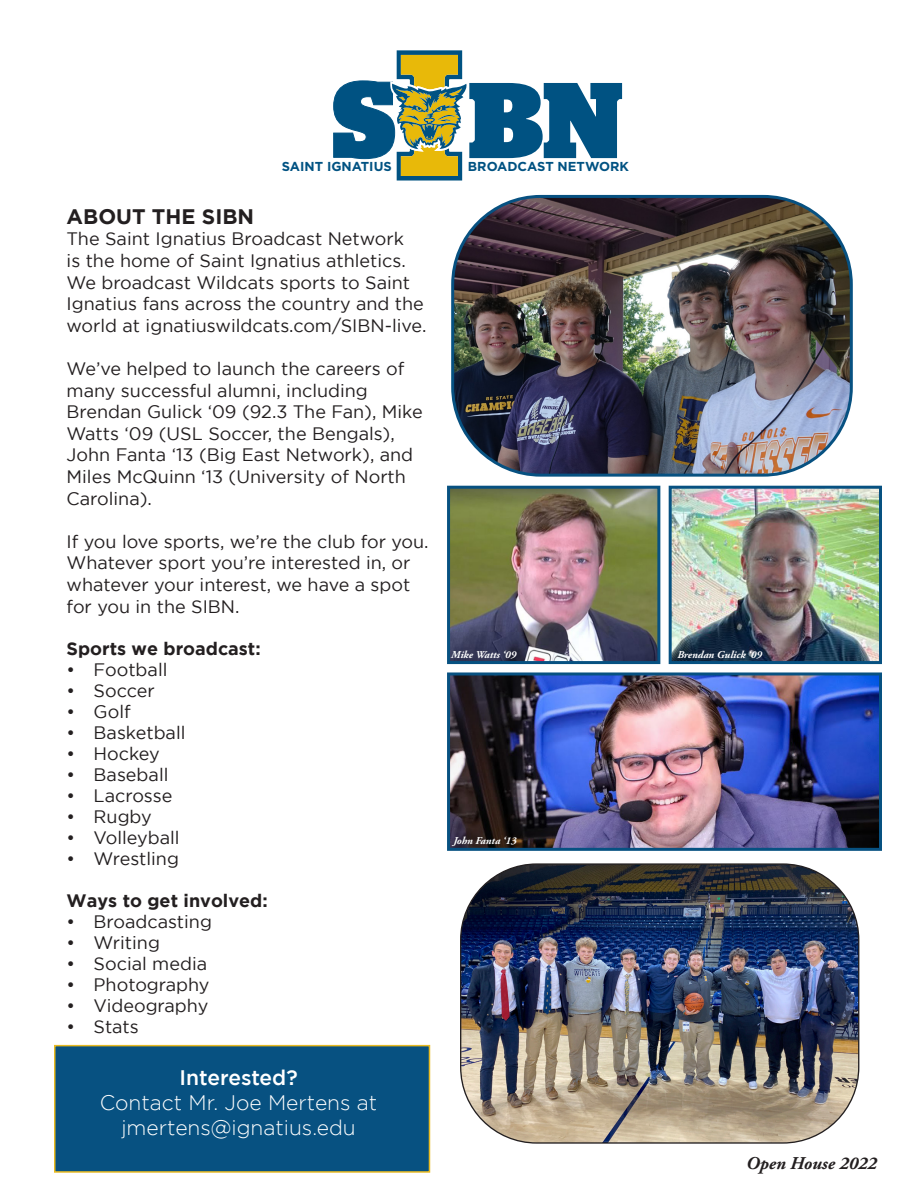
<style>
.page{position:relative;width:918px;height:1188px;background:#fff}
.page>*{position:absolute;margin:0;border:0;box-sizing:border-box;transform-origin:0 0}
.t1{font:900 107.4px "Stag";color:#005282}
.t2{font:300 21px "Gotham";color:#fff}
.t3{font:700 21px "Gotham";color:#231f20}
.t4{font:500 21px "Gotham";color:#fff}
.t5{font:18px/21.6px "Gotham";color:#231f20}
.t6{font:700 18px "Gotham";color:#231f20}
.t7{font:italic 700 18px "Adobe Garamond Pro";color:#231f20}
.t8{font:700 13.05px "Gotham";color:#005282}
.t9{font:italic 700 10.5px "Adobe Garamond Pro";color:#fff}
</style>
<div class="page">
<img style="left:455px;top:196px;width:394px;height:277px">
<div style="left:451px;top:195px;width:402px;height:282px;border:3px solid #075181;border-radius:88px"></div>
<img style="left:451px;top:490px;width:205px;height:170px">
<div style="left:447px;top:486px;width:213px;height:178px;border:3px solid #075181"></div>
<img style="left:461px;top:865px;width:398px;height:277px">
<div style="left:54px;top:1045px;width:376px;height:128px;background:#075181;border:2px solid #e7b920"></div>
<svg style="left:333px;top:50px;width:134px;height:131px"></svg>
<img style="left:673px;top:490px;width:205px;height:170px">
<div style="left:669px;top:486px;width:213px;height:178px;border:3px solid #075181"></div>
<img style="left:451px;top:676px;width:427px;height:171px">
<div style="left:447px;top:672px;width:435px;height:179px;border:3px solid #075181"></div>
<p class="t1" style="left:333px;top:57px;width:64px">S</p>
<p class="t8" style="left:282px;top:158px;width:112px">SAINT IGNATIUS</p>
<p class="t3" style="left:67px;top:204px;width:189px">ABOUT THE SIBN</p>
<p class="t5" style="left:67px;top:228px;width:361px">The Saint Ignatius Broadcast Network<br>is the home of Saint Ignatius athletics.<br>We broadcast Wildcats sports to Saint Ignatius fans across the country and the world at ignatiuswildcats.com/SIBN-live.</p>
<p class="t5" style="left:67px;top:358px;width:339px">We’ve helped to launch the careers of many successful alumni, including</p>
<p class="t5" style="left:67px;top:401px;width:358px">Brendan Gulick ‘09 (92.3 The Fan), Mike<br>Watts ‘09 (USL Soccer, the Bengals),<br>John Fanta ‘13 (Big East Network), and<br>Miles McQuinn ‘13 (University of North<br>Carolina).</p>
<p class="t5" style="left:67px;top:530px;width:364px">If you love sports, we’re the club for you.<br>Whatever sport you’re interested in, or whatever your interest, we have a spot for you in the SIBN.</p>
<p class="t6" style="left:67px;top:638px;width:196px">Sports we broadcast:</p>
<p class="t5" style="left:67px;top:659px;width:102px">• Football</p>
<p class="t5" style="left:67px;top:680px;width:90px">• Soccer</p>
<p class="t5" style="left:67px;top:701px;width:66px">• Golf</p>
<p class="t5" style="left:67px;top:722px;width:120px">• Basketball</p>
<p class="t5" style="left:67px;top:743px;width:95px">• Hockey</p>
<p class="t5" style="left:67px;top:764px;width:103px">• Baseball</p>
<p class="t5" style="left:67px;top:785px;width:107px">• Lacrosse</p>
<p class="t5" style="left:67px;top:806px;width:87px">• Rugby</p>
<p class="t5" style="left:67px;top:827px;width:115px">• Volleyball</p>
<p class="t5" style="left:67px;top:848px;width:114px">• Wrestling</p>
<p class="t6" style="left:67px;top:890px;width:203px">Ways to get involved:</p>
<p class="t5" style="left:67px;top:911px;width:147px">• Broadcasting</p>
<p class="t5" style="left:67px;top:932px;width:95px">• Writing</p>
<p class="t5" style="left:67px;top:953px;width:142px">• Social media</p>
<p class="t5" style="left:67px;top:974px;width:144px">• Photography</p>
<p class="t5" style="left:67px;top:995px;width:143px">• Videography</p>
<p class="t5" style="left:67px;top:1016px;width:74px">• Stats</p>
<p class="t4" style="left:179px;top:1065px;width:120px">Interested?</p>
<p class="t2" style="left:100px;top:1091px;width:279px">Contact Mr. Joe Mertens at</p>
<p class="t2" style="left:121px;top:1116px;width:236px">jmertens@ignatius.edu</p>
<p class="t1" style="left:468px;top:58px;width:156px">BN</p>
<p class="t8" style="left:468px;top:158px;width:162px">BROADCAST NETWORK</p>
<p class="t9" style="left:451px;top:649px;width:67px">Mike Watts ‘09</p>
<p class="t9" style="left:677px;top:649px;width:86px">Brendan Gulick ‘09</p>
<p class="t9" style="left:453px;top:835px;width:65px">John Fanta ‘13</p>
<p class="t7" style="left:746px;top:1153px;width:132px">Open House 2022</p>
</div>
